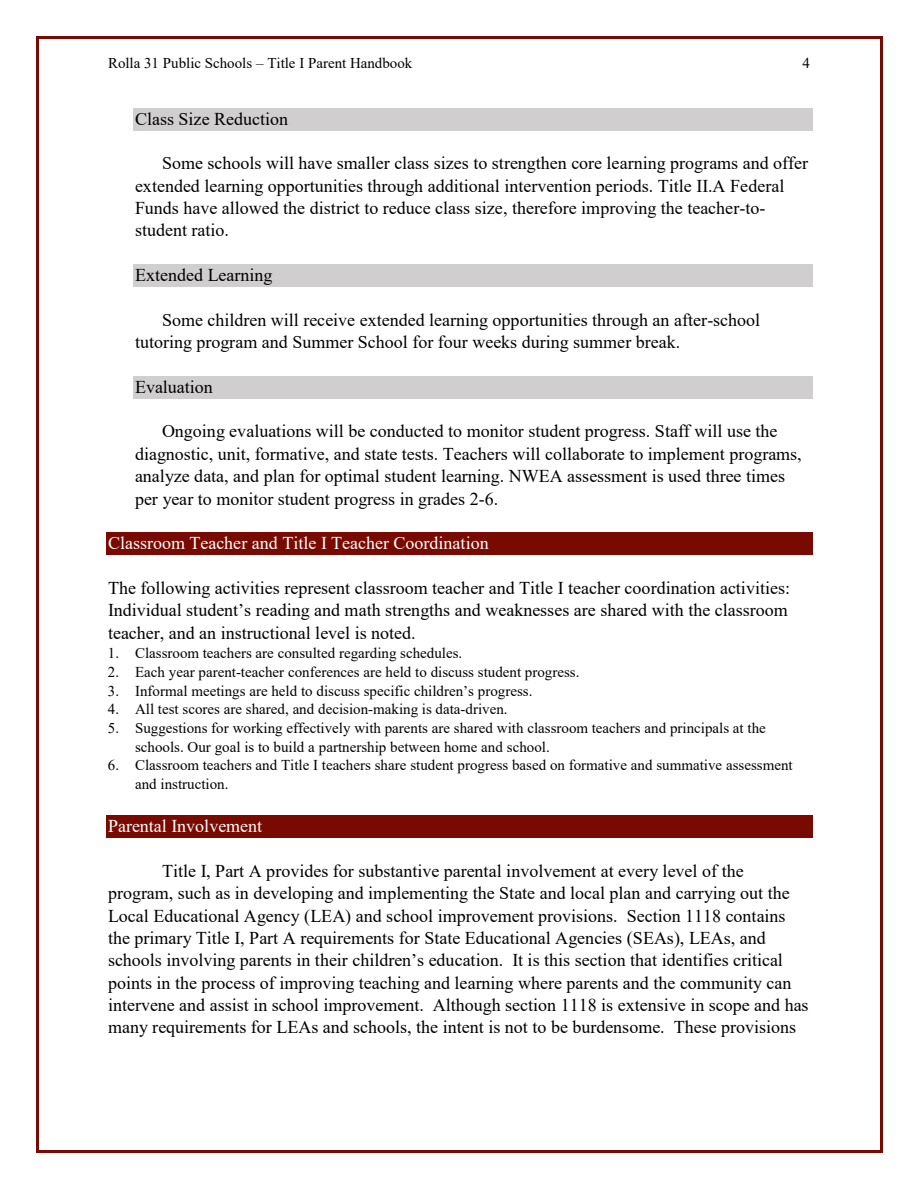
<style>
.page{position:relative;width:918px;height:1188px;background:#fff}
.page>*{position:absolute;margin:0;border:0;box-sizing:border-box;transform-origin:0 0}
.t1{font:18px/22.4px "Times New Roman";color:#000}
.t2{font:18px "Times New Roman";color:#fff}
.t3{font:15px/18.6px "Times New Roman";color:#000}
.s1{font-style:inherit}
</style>
<div class="page">
<div style="left:133px;top:108px;width:679px;height:22px;background:#d0cece"></div>
<div style="left:133px;top:264px;width:679px;height:23px;background:#d0cece"></div>
<div style="left:133px;top:376px;width:679px;height:22px;background:#d0cece"></div>
<div style="left:106px;top:533px;width:706px;height:22px;background:#780a02"></div>
<div style="left:106px;top:816px;width:706px;height:22px;background:#780a02"></div>
<hr style="left:38px;top:36px;width:842px;height:2px;background:#780a02">
<hr style="left:36px;top:38px;width:2px;height:1112px;background:#780a02">
<hr style="left:880px;top:38px;width:2px;height:1112px;background:#780a02">
<hr style="left:38px;top:1150px;width:842px;height:2px;background:#780a02">
<p class="t3" style="left:108px;top:54px;width:306px">Rolla 31 Public Schools – Title I Parent Handbook</p>
<p class="t3" style="left:803px;top:54px;width:9px">4</p>
<p class="t1" style="left:135px;top:107px;width:155px">Class Size Reduction</p>
<p class="t1" style="left:135px;top:152px;width:675px;text-indent:27px">Some schools will have smaller class sizes to strengthen core learning programs and offer extended learning opportunities through additional intervention periods. Title II.A Federal Funds have allowed the district to reduce class size, therefore improving the teacher-to&shy;student ratio.</p>
<p class="t1" style="left:135px;top:264px;width:139px">Extended Learning</p>
<p class="t1" style="left:135px;top:309px;width:627px;text-indent:27px">Some children will receive extended learning opportunities through an after-school tutoring program and Summer School for four weeks during summer break.</p>
<p class="t1" style="left:135px;top:376px;width:79px">Evaluation</p>
<p class="t1" style="left:135px;top:420px;width:668px;text-indent:27px">Ongoing evaluations will be conducted to monitor student progress. Staff will use the diagnostic, unit, formative, and state tests. Teachers will collaborate to implement programs, analyze data, and plan for optimal student learning. NWEA assessment is used three times per year to monitor student progress in grades 2-6.</p>
<p class="t2" style="left:108px;top:533px;width:382px">Classroom Teacher and Title I Teacher Coordination</p>
<p class="t1" style="left:108px;top:577px;width:684px">The following activities represent classroom teacher and Title I teacher coordination activities:<br>Individual student’s reading and math strengths and weaknesses are shared with the classroom teacher, and an instructional level is noted.</p>
<p class="t3" style="left:108px;top:644px;width:356px"><span class="s1">1.</span> Classroom teachers are consulted regarding schedules.</p>
<p class="t3" style="left:108px;top:663px;width:473px"><span class="s1">2.</span> Each year parent-teacher conferences are held to discuss student progress.</p>
<p class="t3" style="left:108px;top:681px;width:426px"><span class="s1">3.</span> Informal meetings are held to discuss specific children’s progress.</p>
<p class="t3" style="left:108px;top:700px;width:401px"><span class="s1">4.</span> All test scores are shared, and decision-making is data-driven.</p>
<p class="t3" style="left:135px;top:719px;width:632px;text-indent:-27px"><span class="s1">5.</span> Suggestions for working effectively with parents are shared with classroom teachers and principals at the schools. Our goal is to build a partnership between home and school.</p>
<p class="t3" style="left:135px;top:756px;width:659px;text-indent:-27px"><span class="s1">6.</span> Classroom teachers and Title I teachers share student progress based on formative and summative assessment and instruction.</p>
<p class="t2" style="left:108px;top:816px;width:156px">Parental Involvement</p>
<p class="t1" style="left:108px;top:860px;width:702px;text-indent:54px">Title I, Part A provides for substantive parental involvement at every level of the program, such as in developing and implementing the State and local plan and carrying out the Local Educational Agency (LEA) and school improvement provisions. Section 1118 contains the primary Title I, Part A requirements for State Educational Agencies (SEAs), LEAs, and schools involving parents in their children’s education. It is this section that identifies critical points in the process of improving teaching and learning where parents and the community can intervene and assist in school improvement. Although section 1118 is extensive in scope and has many requirements for LEAs and schools, the intent is not to be burdensome. These provisions</p>
</div>
